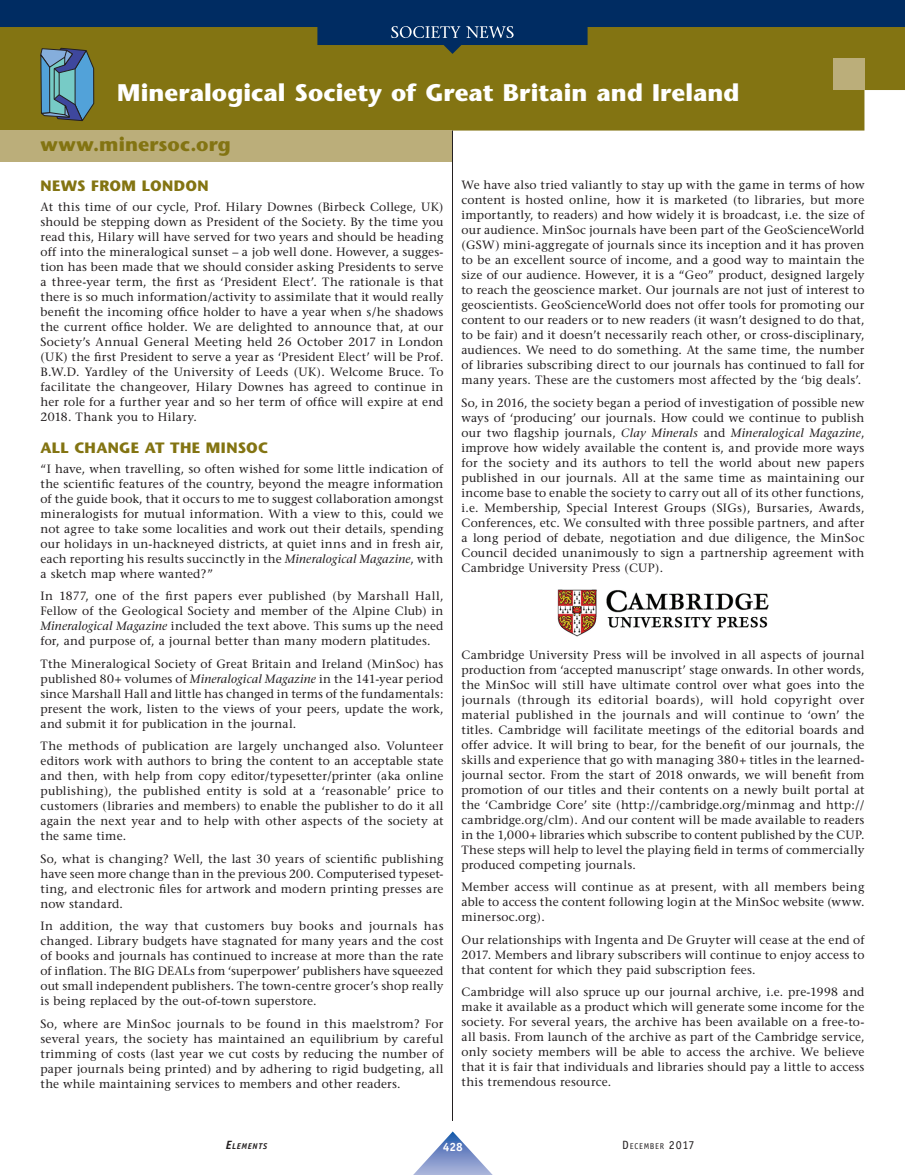
<style>
.page{position:relative;width:905px;height:1175px;background:#fff}
.page>*{position:absolute;margin:0;border:0;box-sizing:border-box;transform-origin:0 0}
.t1{font:700 24px "Stone Sans";letter-spacing:.005em;color:#fff}
.t2{font:700 19.5px "Stone Sans";letter-spacing:.005em;color:#837412}
.t3{font:700 15px "Stone Sans";letter-spacing:.02em;color:#837412}
.t4{font:12px/15px "Stone Serif";letter-spacing:.015em;color:#231f20;text-align:justify}
.t5{font:700 12px "Officina Sans";color:#fff}
.t6{font:8.4px "Officina Sans";letter-spacing:.085em;color:#231f20}
.t7{font:italic 700 8.4px "Officina Sans";letter-spacing:.08em;color:#231f20}
.s1{font-style:italic}
.s2{font-size:12px}
</style>
<div class="page">
<div style="left:0;top:54px;width:904px;height:76px;background:#837412"></div>
<div style="left:0;top:130px;width:452px;height:32px;background:#bbae7a"></div>
<div style="left:832px;top:58px;width:32px;height:32px;background:#bbae7a"></div>
<svg style="left:40px;top:54px;width:54px;height:68px;background:#598aa0"></svg>
<hr style="left:54px;top:69px;width:1px;height:30px;background:#231f20">
<hr style="left:452px;top:130px;width:1px;height:990px;background:#231f20">
<img style="left:557px;top:589px;width:212px;height:48px">
<svg style="left:0;top:0;width:904px;height:54px;background:#354941"></svg>
<svg style="left:414px;top:1131px;width:78px;height:43px"></svg>
<svg style="left:391px;top:26px;width:122px;height:12px"></svg>
<h1 class="t1" style="left:117px;top:78px;width:624px">Mineralogical Society of Great Britain and Ireland</h1>
<h2 class="t2" style="left:40px;top:133px;width:192px">www.minersoc.org</h2>
<p class="t3" style="left:40px;top:177px;width:169px">NEWS FROM LONDON</p>
<p class="t4" style="left:40px;top:199px;width:404px">At this time of our cycle, Prof. Hilary Downes (Birbeck College, UK) should be stepping down as President of the Society. By the time you read this, Hilary will have served for two years and should be heading off into the mineralogical sunset – a job well done. However, a sugges&shy;tion has been made that we should consider asking Presidents to serve a three-year term, the first as ‘President Elect’. The rationale is that there is so much information/activity to assimilate that it would really benefit the incoming office holder to have a year when s/he shadows the current office holder. We are delighted to announce that, at our Society’s Annual General Meeting held 26 October 2017 in London (UK) the first President to serve a year as ‘President Elect’ will be Prof.<br>B.W.D. Yardley of the University of Leeds (UK). Welcome Bruce. To facilitate the changeover, Hilary Downes has agreed to continue in her role for a further year and so her term of office will expire at end 2018. Thank you to Hilary.</p>
<p class="t3" style="left:40px;top:439px;width:229px">ALL CHANGE AT THE MINSOC</p>
<p class="t4" style="left:40px;top:461px;width:404px">“I have, when travelling, so often wished for some little indication of the scientific features of the country, beyond the meagre information of the guide book, that it occurs to me to suggest collaboration amongst mineralogists for mutual information. With a view to this, could we not agree to take some localities and work out their details, spending our holidays in un-hackneyed districts, at quiet inns and in fresh air, each reporting his results succinctly in the <span class="s1">Mineralogical Magazine</span>, with a sketch map where wanted?”</p>
<p class="t4" style="left:40px;top:588px;width:404px">In 1877, one of the first papers ever published (by Marshall Hall, Fellow of the Geological Society and member of the Alpine Club) in <span class="s1">Mineralogical Magazine</span> included the text above. This sums up the need for, and purpose of, a journal better than many modern platitudes.</p>
<p class="t4" style="left:40px;top:656px;width:404px">Tthe Mineralogical Society of Great Britain and Ireland (MinSoc) has published 80+ volumes of <span class="s1">Mineralogical Magazine</span> in the 141-year period since Marshall Hall and little has changed in terms of the fundamentals: present the work, listen to the views of your peers, update the work, and submit it for publication in the journal.</p>
<p class="t4" style="left:40px;top:738px;width:404px">The methods of publication are largely unchanged also. Volunteer editors work with authors to bring the content to an acceptable state and then, with help from copy editor/typesetter/printer (aka online publishing), the published entity is sold at a ‘reasonable’ price to customers (libraries and members) to enable the publisher to do it all again the next year and to help with other aspects of the society at the same time.</p>
<p class="t4" style="left:40px;top:851px;width:404px">So, what is changing? Well, the last 30 years of scientific publishing have seen more change than in the previous 200. Computerised typeset&shy;ting, and electronic files for artwork and modern printing presses are now standard.</p>
<p class="t4" style="left:40px;top:918px;width:404px">In addition, the way that customers buy books and journals has changed. Library budgets have stagnated for many years and the cost of books and journals has continued to increase at more than the rate of inflation. The BIG DEALs from ‘superpower’ publishers have squeezed out small independent publishers. The town-centre grocer’s shop really is being replaced by the out-of-town superstore.</p>
<p class="t4" style="left:40px;top:1016px;width:404px">So, where are MinSoc journals to be found in this maelstrom? For several years, the society has maintained an equilibrium by careful trimming of costs (last year we cut costs by reducing the number of paper journals being printed) and by adhering to rigid budgeting, all the while maintaining services to members and other readers.</p>
<p class="t4" style="left:461px;top:177px;width:404px">We have also tried valiantly to stay up with the game in terms of how content is hosted online, how it is marketed (to libraries, but more importantly, to readers) and how widely it is broadcast, i.e. the size of our audience. MinSoc journals have been part of the GeoScienceWorld (GSW) mini-aggregate of journals since its inception and it has proven to be an excellent source of income, and a good way to maintain the size of our audience. However, it is a “Geo” product, designed largely to reach the geoscience market. Our journals are not just of interest to geoscientists. GeoScienceWorld does not offer tools for promoting our content to our readers or to new readers (it wasn’t designed to do that, to be fair) and it doesn’t necessarily reach other, or cross-disciplinary, audiences. We need to do something. At the same time, the number of libraries subscribing direct to our journals has continued to fall for many years. These are the customers most affected by the ‘big deals’.</p>
<p class="t4" style="left:461px;top:395px;width:404px">So, in 2016, the society began a period of investigation of possible new ways of ‘producing’ our journals. How could we continue to publish our two flagship journals, <span class="s1">Clay Minerals</span> and <span class="s1">Mineralogical Magazine</span>, improve how widely available the content is, and provide more ways for the society and its authors to tell the world about new papers published in our journals. All at the same time as maintaining our income base to enable the society to carry out all of its other functions, i.e. Membership, Special Interest Groups (SIGs), Bursaries, Awards, Conferences, etc. We consulted with three possible partners, and after a long period of debate, negotiation and due diligence, the MinSoc Council decided unanimously to sign a partnership agreement with Cambridge University Press (CUP).</p>
<p class="t4" style="left:461px;top:647px;width:404px">Cambridge University Press will be involved in all aspects of journal production from ‘accepted manuscript’ stage onwards. In other words, the MinSoc will still have ultimate control over what goes into the journals (through its editorial boards), will hold copyright over material published in the journals and will continue to ‘own’ the titles. Cambridge will facilitate meetings of the editorial boards and offer advice. It will bring to bear, for the benefit of our journals, the skills and experience that go with managing 380+ titles in the learned&shy;journal sector. From the start of 2018 onwards, we will benefit from promotion of our titles and their contents on a newly built portal at the ‘Cambridge Core’ site (http://cambridge.org/minmag and http:// cambridge.org/clm). And our content will be made available to readers in the 1,000+ libraries which subscribe to content published by the CUP.<br>These steps will help to level the playing field in terms of commercially produced competing journals.</p>
<p class="t4" style="left:461px;top:879px;width:404px">Member access will continue as at present, with all members being able to access the content following login at the MinSoc website (www. minersoc.org).</p>
<p class="t4" style="left:461px;top:932px;width:404px">Our relationships with Ingenta and De Gruyter will cease at the end of 2017. Members and library subscribers will continue to enjoy access to that content for which they paid subscription fees.</p>
<p class="t4" style="left:461px;top:984px;width:404px">Cambridge will also spruce up our journal archive, i.e. pre-1998 and make it available as a product which will generate some income for the society. For several years, the archive has been available on a free-to&shy;all basis. From launch of the archive as part of the Cambridge service, only society members will be able to access the archive. We believe that it is fair that individuals and libraries should pay a little to access this tremendous resource.</p>
<p class="t7" style="left:226px;top:1141px;width:43px"><span class="s2">E</span>LEMENTS</p>
<p class="t5" style="left:443px;top:1139px;width:22px">428</p>
<p class="t6" style="left:622px;top:1141px;width:74px"><span class="s2">D</span>ECEMBER <span class="s2">2017</span></p>
</div>
